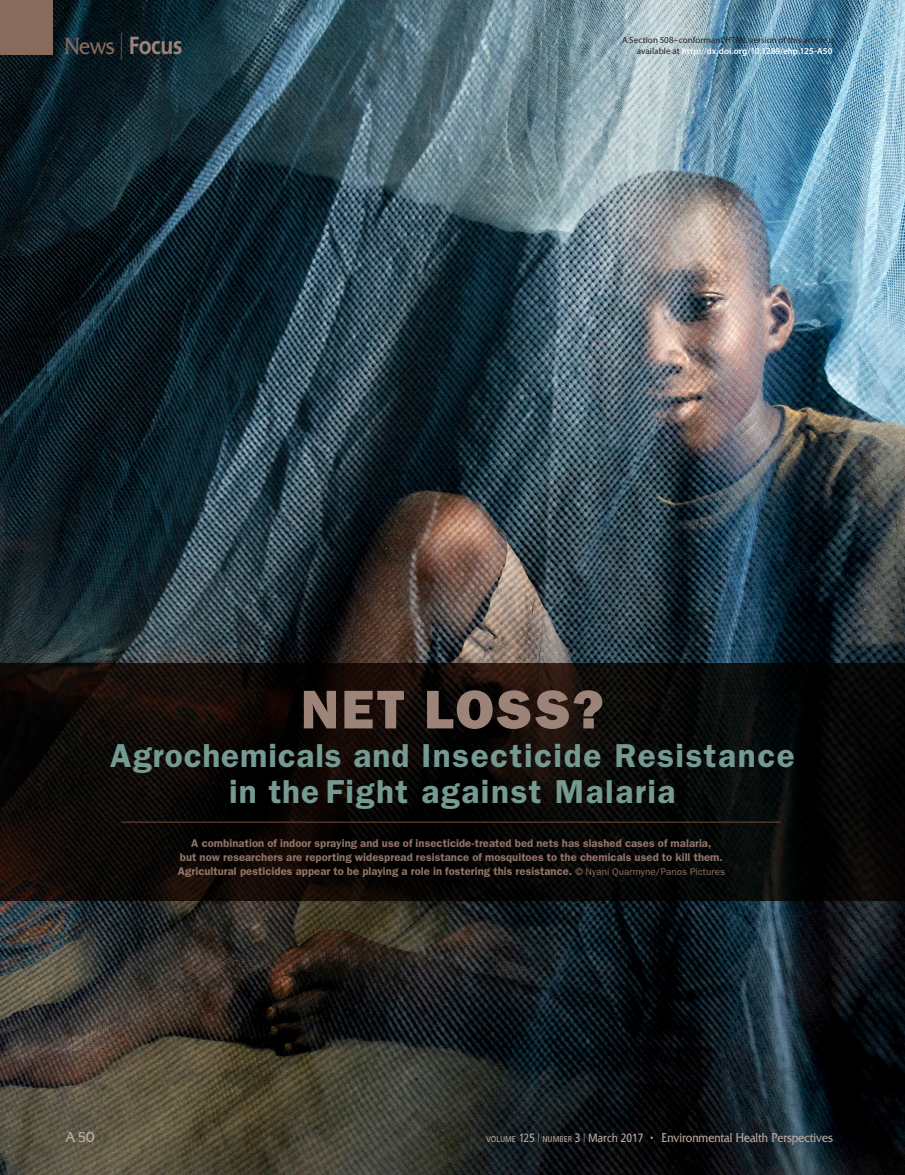
<style>
.page{position:relative;width:905px;height:1175px;background:#fff}
.page>*{position:absolute;margin:0;border:0;box-sizing:border-box;transform-origin:0 0}
.t1{font:54.75px "ITC Franklin Gothic Std Hvy";letter-spacing:.045em;color:#9d8479}
.t2{font:600 33.3px/36px "ITC Franklin Gothic Std";letter-spacing:.045em;color:#759a92;text-align:center}
.t3{font:700 24.75px "Frutiger LT Std";letter-spacing:-.015em;color:#9d8479;scale:.85 1}
.t4{font:15px "Friz Quadrata Std";color:#bdada5}
.t5{font:13.5px "Friz Quadrata Std";color:#bdada5;scale:.85 1}
.t6{font:600 11.25px/14.2px "ITC Franklin Gothic Std";letter-spacing:.005em;color:#907467;text-align:center}
.t7{font:600 9px "Myriad Pro";letter-spacing:.005em;color:#fff}
.t8{font:9px "Myriad Pro";letter-spacing:.005em;color:#231f20}
.s1{font-family:"Friz Quadrata Std";font-weight:400;color:#896b5e}
.s2{font-weight:300;font-size:27px;color:#896b5e}
.s3{font-weight:400;color:#231f20}
.s4{font-weight:400;font-size:9.75px}
.s5{font-family:"Frutiger LT Std";font-size:8.4px}
.s6{font-family:"Frutiger LT Std";font-size:12px}
.s7{font-family:"Frutiger LT Std";font-weight:300;font-size:9px}
.s8{font-size:12px}
</style>
<div class="page">
<img style="left:0;top:0;width:904px;height:1174px">
<div style="left:0;top:0;width:53px;height:54px;background:#896b5e"></div>
<svg style="left:0;top:663px;width:904px;height:238px;background:#0b0806"></svg>
<hr style="left:122px;top:821px;width:658px;height:1px;background:#724e3e">
<h3 class="t3" style="left:65px;top:31px;width:140px"><span class="s1">News</span> <span class="s2">|</span> Focus</h3>
<p class="t8" style="left:622px;top:35px;width:214px">A Section 508–conformant HTML version of this article is</p>
<p class="t7" style="left:637px;top:45px;width:199px"><span class="s3">available at</span> http://dx.doi.org/10.1289/ehp.125-A50<span class="s3">.</span></p>
<h1 class="t1" style="left:301px;top:677px;width:305px">NET LOSS?</h1>
<h2 class="t2" style="left:110px;top:737px;width:686px">Agrochemicals and Insecticide Resistance in the Fight against Malaria</h2>
<p class="t6" style="left:178px;top:835px;width:549px">A combination of indoor spraying and use of insecticide-treated bed nets has slashed cases of malaria,<br>but now researchers are reporting widespread resistance of mosquitoes to the chemicals used to kill them.<br>Agricultural pesticides appear to be playing a role in fostering this resistance. <span class="s4">© Nyani Quarmyne/Panos Pictures</span></p>
<h3 class="t4" style="left:65px;top:1128px;width:31px">A50</h3>
<p class="t5" style="left:486px;top:1129px;width:409px"><span class="s5">VOLUME</span> <span class="s6">125</span> <span class="s7">|</span> <span class="s5">NUMBER</span> <span class="s6">3</span> <span class="s7">|</span> <span class="s6">March 2017</span> <span class="s8">•</span> Environmental Health Perspectives</p>
</div>
